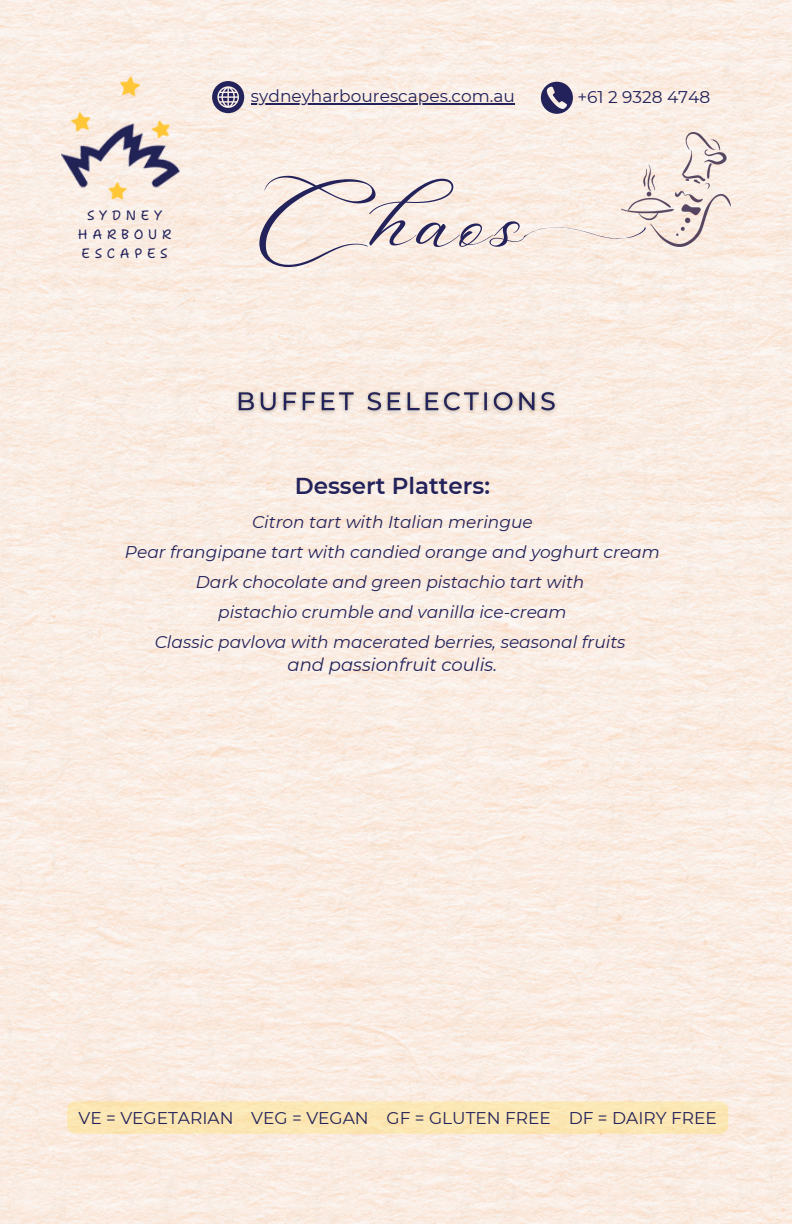
<style>
.page{position:relative;width:792px;height:1224px;background:#fff}
.page>*{position:absolute;margin:0;border:0;box-sizing:border-box;transform-origin:0 0}
.t1{font:55.6px "Aniyah";color:#23225a}
.t2{font:50.6px "Aniyah";color:#23225a}
.t3{font:600 23px "Montserrat";color:#23225a}
.t4{font:italic 18px "Montserrat";color:#23225a}
.t5{font:italic 17px/30px "Montserrat";color:#23225a;text-align:center}
.t6{font:17px "Montserrat";color:#23225a}
.t7{font:13.6px/19px "Shantell Sans";letter-spacing:.345em;color:#23225a;text-align:center}
</style>
<div class="page">
<img style="left:0;top:0;width:792px;height:1224px">
<img style="left:233px;top:386px;width:330px;height:33px">
<div style="left:67px;top:1101px;width:661px;height:33px;background:#fbe6b4;border-radius:8px"></div>
<img style="left:61px;top:66px;width:127px;height:145px">
<img style="left:621px;top:133px;width:110px;height:114px">
<svg style="left:523px;top:223px;width:123px;height:21px;background:#f6e9e0"></svg>
<hr style="left:251px;top:104px;width:264px;height:1px;background:#23225a">
<svg style="left:541px;top:82px;width:32px;height:32px"></svg>
<svg style="left:212px;top:81px;width:32px;height:32px"></svg>
<h1 class="t7" style="left:78px;top:206px;width:94px">SYDNEY<br>HARBOUR<br>ESCAPES</h1>
<h4 class="t6" style="left:251px;top:86px;width:265px">sydneyharbourescapes.com.au</h4>
<p class="t6" style="left:577px;top:87px;width:134px">+61 2 9328 4748</p>
<h4 class="t1" style="left:258px;top:210px;width:110px">C</h4>
<p class="t2" style="left:376px;top:203px;width:150px">haos</p>
<p class="t3" style="left:295px;top:472px;width:197px">Dessert Platters:</p>
<p class="t5" style="left:125px;top:506px;width:536px">Citron tart with Italian meringue<br>Pear frangipane tart with candied orange and yoghurt cream Dark chocolate and green pistachio tart with<br>pistachio crumble and vanilla ice-cream<br>Classic pavlova with macerated berries, seasonal fruits</p>
<p class="t4" style="left:288px;top:653px;width:211px">and passionfruit coulis.</p>
<p class="t6" style="left:79px;top:1107px;width:640px">VE = VEGETARIAN VEG = VEGAN GF = GLUTEN FREE DF = DAIRY FREE</p>
</div>
